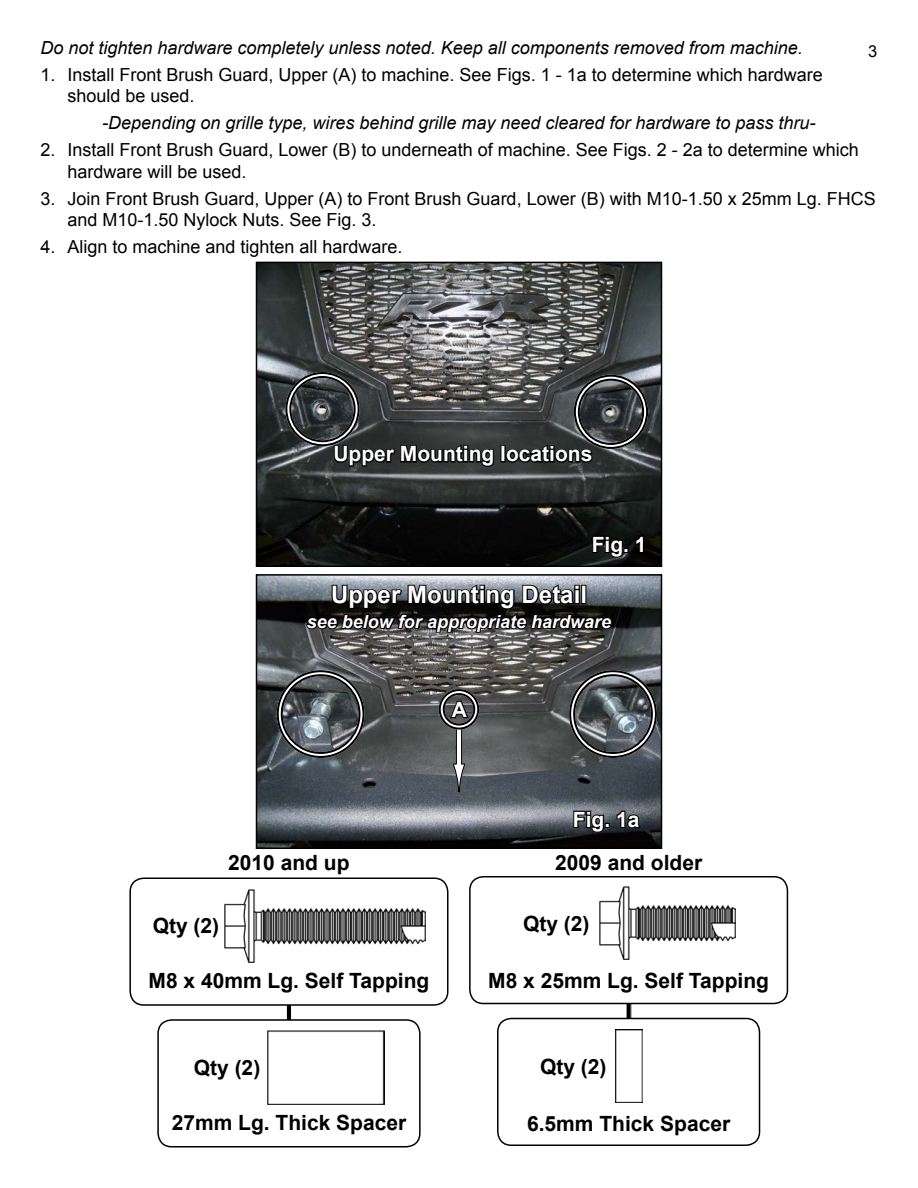
<style>
.page{position:relative;width:918px;height:1188px;background:#fff}
.page>*{position:absolute;margin:0;border:0;box-sizing:border-box;transform-origin:0 0}
.t1{font:700 24px "Arial";color:#fff}
.t2{font:700 21px "Arial";color:#000}
.t3{font:700 21px "Arial";color:#fff}
.t4{font:18px/21.6px "Arial";color:#000}
.t5{font:italic 18px "Arial";color:#000}
.t6{font:italic 700 18px "Arial";color:#fff}
.t7{font:16.5px "Arial";color:#000}
</style>
<div class="page">
<img style="left:259px;top:265px;width:400px;height:299px">
<div style="left:256px;top:262px;width:406px;height:305px;border:2px solid #000"></div>
<svg style="left:591px;top:534px;width:54px;height:25px"></svg>
<svg style="left:333px;top:431px;width:163px;height:38px;background:#252727"></svg>
<div style="left:501px;top:445px;width:5px;height:18px;border:2px solid #000"></div>
<svg style="left:504px;top:431px;width:90px;height:34px;background:#252827"></svg>
<div style="left:574px;top:375px;width:74px;height:74px;border:6px solid #fff;border-radius:50%"></div>
<div style="left:574px;top:375px;width:74px;height:74px;border:2px solid #000;border-radius:50%"></div>
<div style="left:578px;top:379px;width:66px;height:66px;border:2px solid #000;border-radius:50%"></div>
<div style="left:285px;top:372px;width:75px;height:74px;border:6px solid #fff;border-radius:50%"></div>
<div style="left:285px;top:372px;width:75px;height:74px;border:2px solid #000;border-radius:50%"></div>
<div style="left:289px;top:376px;width:67px;height:66px;border:2px solid #000;border-radius:50%"></div>
<div style="left:626px;top:951px;width:5px;height:85px;background:#000"></div>
<div style="left:470px;top:877px;width:317px;height:127px;background:#fff;border-radius:14px"></div>
<div style="left:469px;top:876px;width:319px;height:128px;border:2px solid #000;border-radius:14px"></div>
<img style="left:599px;top:887px;width:137px;height:71px">
<div style="left:498px;top:1018px;width:262px;height:127px;background:#fff;border-radius:14px"></div>
<div style="left:497px;top:1018px;width:263px;height:128px;border:2px solid #000;border-radius:14px"></div>
<img style="left:615px;top:1030px;width:27px;height:72px">
<div style="left:286px;top:971px;width:6px;height:85px;background:#000"></div>
<div style="left:286px;top:970px;width:6px;height:86px;border:1px solid #fff"></div>
<div style="left:130px;top:878px;width:318px;height:127px;background:#fff;border-radius:14px"></div>
<div style="left:129px;top:878px;width:320px;height:128px;border:2px solid #000;border-radius:14px"></div>
<img style="left:225px;top:889px;width:200px;height:73px">
<div style="left:158px;top:1020px;width:262px;height:127px;background:#fff;border-radius:14px"></div>
<div style="left:157px;top:1019px;width:264px;height:129px;border:2px solid #000;border-radius:14px"></div>
<img style="left:268px;top:1031px;width:116px;height:73px">
<img style="left:259px;top:577px;width:400px;height:269px">
<div style="left:256px;top:574px;width:406px;height:275px;border:2px solid #000"></div>
<div style="left:456px;top:724px;width:6px;height:40px;background:#fff"></div>
<div style="left:456px;top:724px;width:6px;height:41px;border:1px solid #000"></div>
<svg style="left:452px;top:763px;width:14px;height:30px"></svg>
<svg style="left:449px;top:699px;width:21px;height:20px"></svg>
<div style="left:439px;top:689px;width:40px;height:41px;border:6px solid #fff;border-radius:50%"></div>
<div style="left:439px;top:689px;width:40px;height:41px;border:2px solid #000;border-radius:50%"></div>
<div style="left:443px;top:693px;width:32px;height:33px;border:2px solid #000;border-radius:50%"></div>
<div style="left:569px;top:670px;width:88px;height:88px;border:6px solid #fff;border-radius:50%"></div>
<div style="left:569px;top:670px;width:88px;height:88px;border:2px solid #000;border-radius:50%"></div>
<div style="left:573px;top:674px;width:80px;height:80px;border:2px solid #000;border-radius:50%"></div>
<div style="left:277px;top:670px;width:87px;height:88px;border:6px solid #fff;border-radius:50%"></div>
<div style="left:277px;top:670px;width:87px;height:88px;border:2px solid #000;border-radius:50%"></div>
<div style="left:281px;top:674px;width:79px;height:80px;border:2px solid #000;border-radius:50%"></div>
<svg style="left:304px;top:574px;width:310px;height:60px;background:#3f4143"></svg>
<svg style="left:572px;top:808px;width:70px;height:26px;background:#303439"></svg>
<p class="t5" style="left:40px;top:36px;width:764px">Do not tighten hardware completely unless noted. Keep all components removed from machine.</p>
<p class="t4" style="left:68px;top:64px;width:757px;text-indent:-27px">1. Install Front Brush Guard, Upper (A) to machine. See Figs. 1 - 1a to determine which hardware should be used.</p>
<p class="t5" style="left:102px;top:111px;width:715px">-Depending on grille type, wires behind grille may need cleared for hardware to pass thru-</p>
<p class="t4" style="left:68px;top:139px;width:793px;text-indent:-27px">2. Install Front Brush Guard, Lower (B) to underneath of machine. See Figs. 2 - 2a to determine which hardware will be used.</p>
<p class="t4" style="left:68px;top:188px;width:810px;text-indent:-27px">3. Join Front Brush Guard, Upper (A) to Front Brush Guard, Lower (B) with M10-1.50 x 25mm Lg. FHCS and M10-1.50 Nylock Nuts. See Fig. 3.</p>
<p class="t4" style="left:40px;top:236px;width:364px">4. Align to machine and tighten all hardware.</p>
<p class="t7" style="left:868px;top:40px;width:11px">3</p>
<p class="t3" style="left:333px;top:440px;width:261px">Upper Mounting locations</p>
<p class="t3" style="left:592px;top:530px;width:56px">Fig. 1</p>
<h1 class="t1" style="left:331px;top:579px;width:258px">Upper Mounting Detail</h1>
<p class="t6" style="left:307px;top:610px;width:306px">see below for appropriate hardware</p>
<p class="t3" style="left:452px;top:696px;width:17px">A</p>
<p class="t3" style="left:573px;top:805px;width:68px">Fig. 1a</p>
<p class="t2" style="left:228px;top:849px;width:123px">2010 and up</p>
<p class="t2" style="left:555px;top:849px;width:149px">2009 and older</p>
<p class="t2" style="left:153px;top:912px;width:68px">Qty (2)</p>
<p class="t2" style="left:149px;top:967px;width:282px">M8 x 40mm Lg. Self Tapping</p>
<p class="t2" style="left:523px;top:910px;width:68px">Qty (2)</p>
<p class="t2" style="left:488px;top:966px;width:282px">M8 x 25mm Lg. Self Tapping</p>
<p class="t2" style="left:194px;top:1054px;width:68px">Qty (2)</p>
<p class="t2" style="left:540px;top:1052px;width:68px">Qty (2)</p>
<p class="t2" style="left:172px;top:1109px;width:236px">27mm Lg. Thick Spacer</p>
<p class="t2" style="left:527px;top:1109px;width:205px">6.5mm Thick Spacer</p>
</div>
